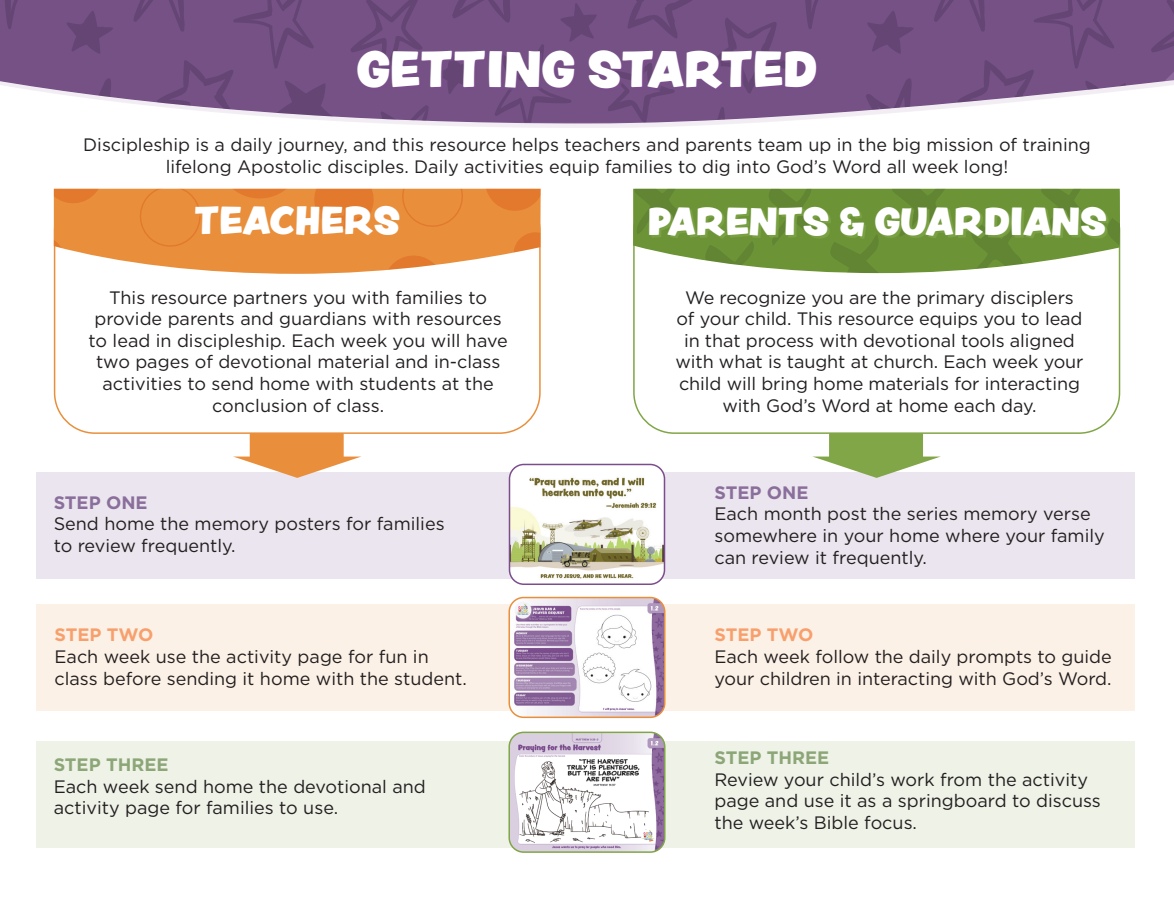
<style>
.page{position:relative;width:1174px;height:904px;background:#fff}
.page>*{position:absolute;margin:0;border:0;box-sizing:border-box;transform-origin:0 0}
.t1{font:45px "Peachy Keen JF";color:#fff}
.t2{font:34.5px "Peachy Keen JF";color:#fff}
.t3{font:18px/21.6px "Gotham";color:#231f20}
.t4{font:700 18px "Gotham";color:#8ca677}
.t5{font:700 18px "Gotham";color:#8a6e9b}
.t6{font:700 18px "Gotham";color:#f8a06d}
</style>
<div class="page">
<div style="left:36px;top:472px;width:1099px;height:106px;background:#eae5ee"></div>
<div style="left:36px;top:605px;width:1099px;height:106px;background:#fcf1e6"></div>
<div style="left:36px;top:741px;width:1099px;height:106px;background:#eef2e7"></div>
<div style="left:0;top:0;width:1174px;height:128px;background:#7b4d8d;opacity:.1"></div>
<svg style="left:0;top:0;width:1174px;height:124px;fill:#755185"></svg>
<svg style="left:607px;top:0;width:524px;height:123px;background:#856693"></svg>
<svg style="left:350px;top:0;width:247px;height:123px;background:#745284"></svg>
<img style="left:509px;top:464px;width:155px;height:120px">
<div style="left:509px;top:464px;width:156px;height:121px;border:2px solid #7b4d8d;border-radius:14px"></div>
<img style="left:509px;top:732px;width:156px;height:120px">
<div style="left:508px;top:732px;width:157px;height:121px;border:2px solid #80a647;border-radius:14px"></div>
<img style="left:509px;top:597px;width:156px;height:120px">
<div style="left:508px;top:597px;width:157px;height:121px;border:2px solid #e98f3c;border-radius:14px"></div>
<div style="left:360px;top:53px;width:459px;height:38px;background:#7b4d8d"></div>
<svg style="left:233px;top:434px;width:128px;height:44px"></svg>
<svg style="left:54px;top:189px;width:487px;height:85px;background:#ea9a52"></svg>
<div style="left:198px;top:209px;width:204px;height:29px;background:#e98f3c"></div>
<svg style="left:813px;top:434px;width:128px;height:44px"></svg>
<svg style="left:633px;top:189px;width:487px;height:84px;background:#80a154"></svg>
<div style="left:651px;top:209px;width:458px;height:30px;background:#80a647;opacity:.7"></div>
<svg style="left:0;top:0;width:338px;height:123px;background:#8a6c97"></svg>
<svg style="left:1150px;top:0;width:24px;height:64px;background:#724e82"></svg>
<h1 class="t1" style="left:357px;top:35px;width:462px">GETTING STARTED</h1>
<p class="t3" style="left:83px;top:133px;width:1009px;text-align:center">Discipleship is a daily journey, and this resource helps teachers and parents team up in the big mission of training lifelong Apostolic disciples. Daily activities equip families to dig into God’s Word all week long!</p>
<h2 class="t2" style="left:194px;top:194px;width:207px">TEACHERS</h2>
<p class="t3" style="left:89px;top:286px;width:421px;text-align:center">This resource partners you with families to provide parents and guardians with resources to lead in discipleship. Each week you will have two pages of devotional material and in-class activities to send home with students at the conclusion of class.</p>
<p class="t5" style="left:54px;top:490px;width:95px">STEP ONE</p>
<p class="t3" style="left:54px;top:513px;width:392px">Send home the memory posters for families to review frequently.</p>
<p class="t6" style="left:55px;top:623px;width:100px">STEP TWO</p>
<p class="t3" style="left:55px;top:645px;width:414px">Each week use the activity page for fun in class before sending it home with the student.</p>
<p class="t4" style="left:54px;top:753px;width:116px">STEP THREE</p>
<p class="t3" style="left:54px;top:775px;width:374px">Each week send home the devotional and activity page for families to use.</p>
<h2 class="t2" style="left:648px;top:195px;width:460px">PARENTS &amp; GUARDIANS</h2>
<p class="t3" style="left:675px;top:286px;width:410px;text-align:center">We recognize you are the primary disciplers of your child. This resource equips you to lead in that process with devotional tools aligned with what is taught at church. Each week your child will bring home materials for interacting with God’s Word at home each day.</p>
<p class="t5" style="left:714px;top:480px;width:95px">STEP ONE</p>
<p class="t3" style="left:714px;top:503px;width:392px">Each month post the series memory verse somewhere in your home where your family can review it frequently.</p>
<p class="t6" style="left:714px;top:623px;width:100px">STEP TWO</p>
<p class="t3" style="left:714px;top:645px;width:399px">Each week follow the daily prompts to guide your children in interacting with God’s Word.</p>
<p class="t4" style="left:714px;top:746px;width:116px">STEP THREE</p>
<p class="t3" style="left:714px;top:768px;width:388px">Review your child’s work from the activity page and use it as a springboard to discuss the week’s Bible focus.</p>
</div>
